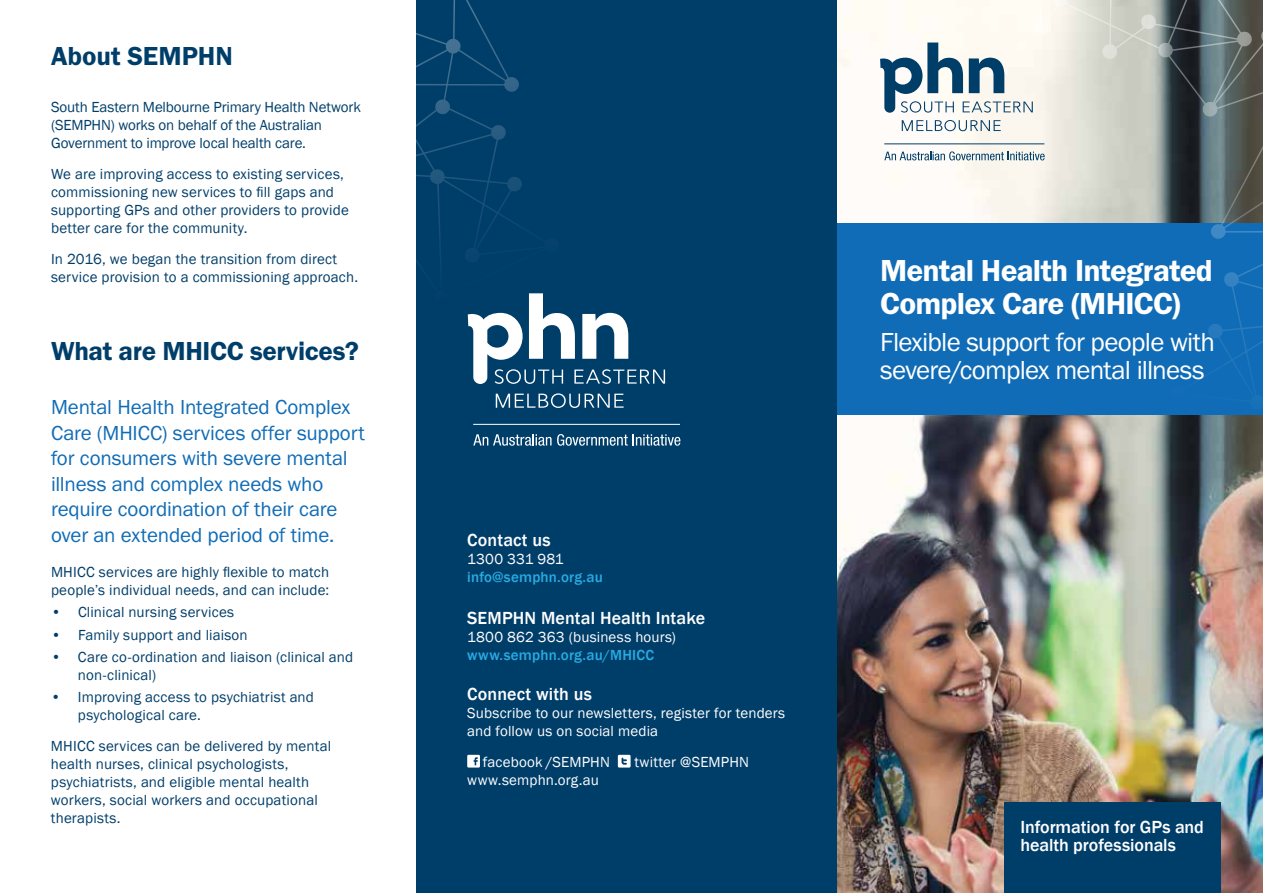
<style>
.page{position:relative;width:1263px;height:893px;background:#fff}
.page>*{position:absolute;margin:0;border:0;box-sizing:border-box;transform-origin:0 0}
.t1{font:600 31.5px/33.3px "Franklin Gothic FS";letter-spacing:-.02em;color:#fff}
.t2{font:27px/27.9px "Franklin Gothic FS";letter-spacing:-.03em;color:#fff}
.t3{font:600 27px "Franklin Gothic FS";letter-spacing:-.01em;color:#003e6a}
.t4{font:21px/25.5px "Franklin Gothic FS";letter-spacing:-.01em;color:#106cb6}
.t5{font:500 18px/18px "Franklin Gothic";color:#fff}
.t6{font:15px/18px "Franklin Gothic";letter-spacing:.01em;color:#003e6a}
.t7{font:15px/18px "Franklin Gothic";letter-spacing:.01em;color:#fff}
.t8{font:15px/18px "Franklin Gothic";letter-spacing:-.01em;color:#003e6a}
.t9{font:500 15px "Franklin Gothic";letter-spacing:.015em;color:#29abe2}
</style>
<div class="page">
<div style="left:417px;top:0;width:421px;height:893px;background:#003e6a"></div>
<img style="left:837px;top:415px;width:426px;height:478px">
<img style="left:837px;top:0;width:200px;height:223px">
<div style="left:837px;top:223px;width:426px;height:192px;background:#106cb6"></div>
<svg style="left:1037px;top:0;width:226px;height:447px"></svg>
<svg style="left:416px;top:0;width:108px;height:300px"></svg>
<svg style="left:467px;top:755px;width:13px;height:13px"></svg>
<svg style="left:618px;top:755px;width:13px;height:13px"></svg>
<div style="left:1003px;top:803px;width:217px;height:90px;background:#003e6a"></div>
<svg style="left:496px;top:393px;width:128px;height:15px"></svg>
<svg style="left:468px;top:293px;width:197px;height:91px"></svg>
<svg style="left:473px;top:434px;width:78px;height:12px"></svg>
<svg style="left:557px;top:434px;width:123px;height:12px"></svg>
<hr style="left:473px;top:424px;width:207px;height:1px;background:#fff">
<svg style="left:902px;top:120px;width:99px;height:11px"></svg>
<svg style="left:880px;top:20px;width:169px;height:93px"></svg>
<svg style="left:884px;top:151px;width:161px;height:9px"></svg>
<hr style="left:884px;top:143px;width:160px;height:1px;background:#003e6a">
<h2 class="t3" style="left:51px;top:41px;width:183px">About SEMPHN</h2>
<p class="t8" style="left:51px;top:98px;width:311px">South Eastern Melbourne Primary Health Network (SEMPHN) works on behalf of the Australian<br>Government to improve local health care.</p>
<p class="t6" style="left:51px;top:165px;width:299px">We are improving access to existing services, commissioning new services to fill gaps and supporting GPs and other providers to provide better care for the community.</p>
<p class="t6" style="left:51px;top:250px;width:309px">In 2016, we began the transition from direct service provision to a commissioning approach.</p>
<h2 class="t3" style="left:51px;top:336px;width:309px">What are MHICC services?</h2>
<h3 class="t4" style="left:51px;top:395px;width:315px">Mental Health Integrated Complex Care (MHICC) services offer support for consumers with severe mental illness and complex needs who require coordination of their care over an extended period of time.</h3>
<p class="t6" style="left:51px;top:563px;width:280px">MHICC services are highly flexible to match people’s individual needs, and can include:</p>
<p class="t6" style="left:51px;top:604px;width:185px">• Clinical nursing services</p>
<p class="t6" style="left:51px;top:626px;width:198px">• Family support and liaison</p>
<p class="t6" style="left:78px;top:648px;width:277px;text-indent:-27px">• Care co-ordination and liaison (clinical and non-clinical)</p>
<p class="t6" style="left:78px;top:688px;width:238px;text-indent:-27px">• Improving access to psychiatrist and psychological care.</p>
<p class="t6" style="left:51px;top:737px;width:282px">MHICC services can be delivered by mental health nurses, clinical psychologists, psychiatrists, and eligible mental health workers, social workers and occupational therapists.</p>
<p class="t5" style="left:467px;top:531px;width:85px">Contact us</p>
<p class="t7" style="left:467px;top:550px;width:98px">1300 331 981</p>
<p class="t9" style="left:467px;top:568px;width:137px">info@semphn.org.au</p>
<p class="t5" style="left:467px;top:610px;width:240px">SEMPHN Mental Health Intake</p>
<p class="t7" style="left:467px;top:629px;width:210px">1800 862 363 (business hours)</p>
<p class="t9" style="left:467px;top:646px;width:188px">www.semphn.org.au/MHICC</p>
<p class="t5" style="left:467px;top:685px;width:126px">Connect with us</p>
<p class="t7" style="left:467px;top:704px;width:319px">Subscribe to our newsletters, register for tenders and follow us on social media</p>
<p class="t7" style="left:483px;top:753px;width:129px">facebook /SEMPHN</p>
<p class="t7" style="left:634px;top:753px;width:116px">twitter @SEMPHN</p>
<p class="t7" style="left:467px;top:771px;width:133px">www.semphn.org.au</p>
<h1 class="t1" style="left:880px;top:254px;width:334px">Mental Health Integrated<br>Complex Care (MHICC)</h1>
<h2 class="t2" style="left:880px;top:328px;width:336px">Flexible support for people with severe/complex mental illness</h2>
<p class="t5" style="left:1020px;top:818px;width:185px">Information for GPs and health professionals</p>
</div>
